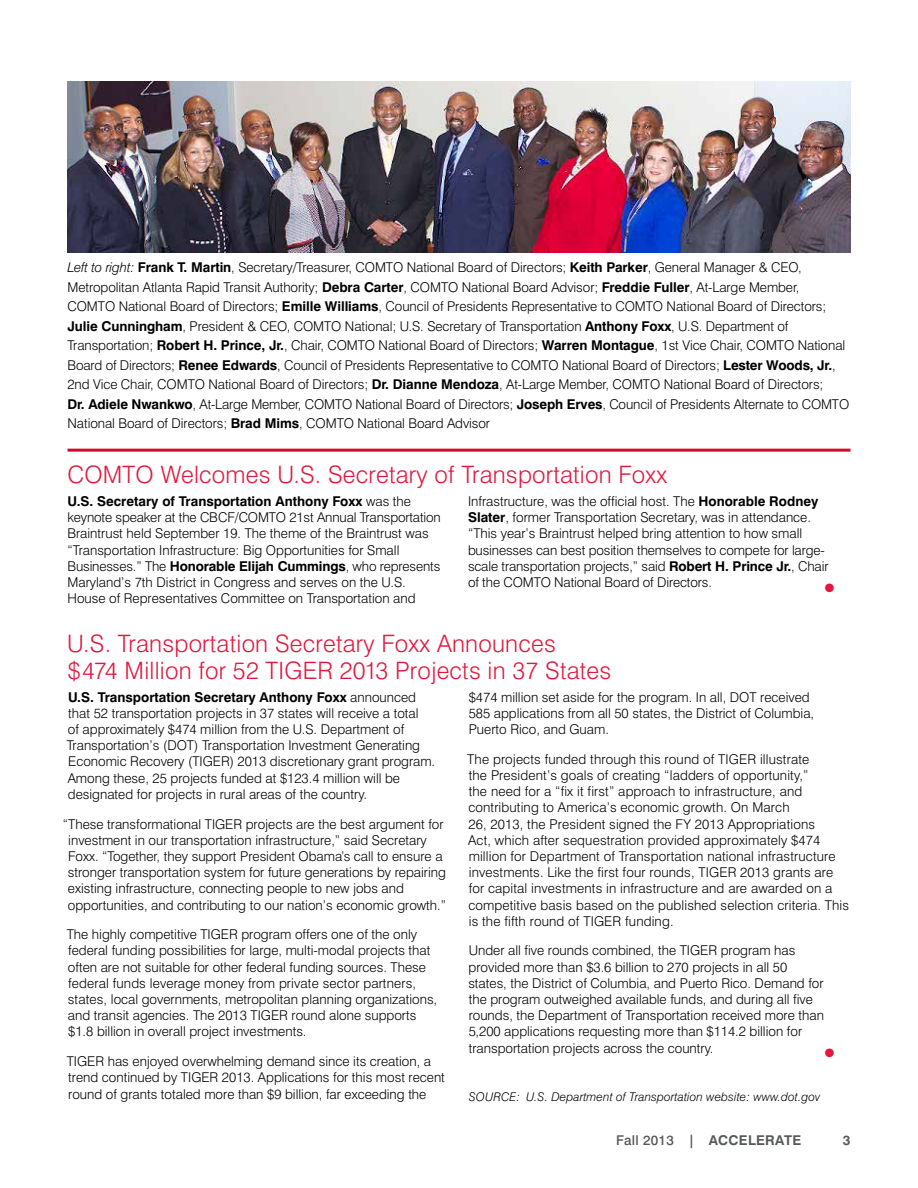
<style>
.page{position:relative;width:918px;height:1188px;background:#fff}
.page>*{position:absolute;margin:0;border:0;box-sizing:border-box;transform-origin:0 0}
.t1{font:300 24px/27px "Swiss 721 BT";letter-spacing:.01em;color:#e3173e}
.t2{font:300 13.5px/16.2px "Swiss 721 BT";color:#000}
.t3{font:700 13.5px "Swiss 721 BT";letter-spacing:.02em;color:#58595b}
.t4{font:italic 300 12px "Swiss 721 BT";letter-spacing:.01em;color:#000}
.t5{font:12px "Zapf Dingbats";color:#e3173e}
.s1{font-style:italic}
.s2{font-weight:700}
.s3{font-weight:500}
</style>
<div class="page">
<img style="left:68px;top:81px;width:782px;height:171px">
<hr style="left:68px;top:449px;width:782px;height:3px;background:#d00a2c">
<p class="t2" style="left:67px;top:258px;width:783px;line-height:19.5px"><span class="s1">Left to right:</span> <span class="s2">Frank T. Martin</span>, Secretary/Treasurer, COMTO National Board of Directors; <span class="s2">Keith Parker</span>, General Manager &amp; CEO, Metropolitan Atlanta Rapid Transit Authority; <span class="s2">Debra Carter</span>, COMTO National Board Advisor; <span class="s2">Freddie Fuller</span>, At-Large Member, COMTO National Board of Directors; <span class="s2">Emille Williams</span>, Council of Presidents Representative to COMTO National Board of Directors; <span class="s2">Julie Cunningham</span>, President &amp; CEO, COMTO National; U.S. Secretary of Transportation <span class="s2">Anthony Foxx</span>, U.S. Department of Transportation; <span class="s2">Robert H. Prince, Jr.</span>, Chair, COMTO National Board of Directors; <span class="s2">Warren Montague</span>, 1st Vice Chair, COMTO National Board of Directors; <span class="s2">Renee Edwards</span>, Council of Presidents Representative to COMTO National Board of Directors; <span class="s2">Lester Woods, Jr.</span>, 2nd Vice Chair, COMTO National Board of Directors; <span class="s2">Dr. Dianne Mendoza</span>, At-Large Member, COMTO National Board of Directors;<br><span class="s2">Dr. Adiele Nwankwo</span>, At-Large Member, COMTO National Board of Directors; <span class="s2">Joseph Erves</span>, Council of Presidents Alternate to COMTO National Board of Directors; <span class="s2">Brad Mims</span>, COMTO National Board Advisor</p>
<h1 class="t1" style="left:68px;top:461px;width:601px">COMTO Welcomes U.S. Secretary of Transportation Foxx</h1>
<p class="t2" style="left:68px;top:493px;width:375px"><span class="s2">U.S. Secretary of Transportation Anthony Foxx</span> was the keynote speaker at the CBCF/COMTO 21st Annual Transportation Braintrust held September 19. The theme of the Braintrust was “Transportation Infrastructure: Big Opportunities for Small Businesses.” The <span class="s2">Honorable Elijah Cummings</span>, who represents Maryland’s 7th District in Congress and serves on the U.S.<br>House of Representatives Committee on Transportation and</p>
<p class="t2" style="left:468px;top:493px;width:362px">Infrastructure, was the official host. The <span class="s2">Honorable Rodney Slater</span>, former Transportation Secretary, was in attendance. “This year’s Braintrust helped bring attention to how small businesses can best position themselves to compete for large&shy;scale transportation projects,” said <span class="s2">Robert H. Prince Jr.</span>, Chair of the COMTO National Board of Directors.</p>
<p class="t5" style="left:825px;top:582px;width:11px">●</p>
<h1 class="t1" style="left:67px;top:629px;width:546px">U.S. Transportation Secretary Foxx Announces $474 Million for 52 TIGER 2013 Projects in 37 States</h1>
<p class="t2" style="left:67px;top:689px;width:370px"><span class="s2">U.S. Transportation Secretary Anthony Foxx</span> announced that 52 transportation projects in 37 states will receive a total<br>of approximately $474 million from the U.S. Department of Transportation’s (DOT) Transportation Investment Generating Economic Recovery (TIGER) 2013 discretionary grant program.<br>Among these, 25 projects funded at $123.4 million will be designated for projects in rural areas of the country.</p>
<p class="t2" style="left:68px;top:816px;width:380px;text-indent:-5px">“These transformational TIGER projects are the best argument for investment in our transportation infrastructure,” said Secretary Foxx. “Together, they support President Obama’s call to ensure a stronger transportation system for future generations by repairing existing infrastructure, connecting people to new jobs and opportunities, and contributing to our nation’s economic growth.”</p>
<p class="t2" style="left:67px;top:926px;width:372px">The highly competitive TIGER program offers one of the only federal funding possibilities for large, multi-modal projects that often are not suitable for other federal funding sources. These federal funds leverage money from private sector partners, states, local governments, metropolitan planning organizations, and transit agencies. The 2013 TIGER round alone supports $1.8 billion in overall project investments.</p>
<p class="t2" style="left:67px;top:1053px;width:380px">TIGER has enjoyed overwhelming demand since its creation, a trend continued by TIGER 2013. Applications for this most recent round of grants totaled more than $9 billion, far exceeding the</p>
<p class="t2" style="left:469px;top:689px;width:347px">$474 million set aside for the program. In all, DOT received<br>585 applications from all 50 states, the District of Columbia,<br>Puerto Rico, and Guam.</p>
<p class="t2" style="left:467px;top:751px;width:383px">The projects funded through this round of TIGER illustrate<br>the President’s goals of creating “ladders of opportunity,”<br>the need for a “fix it first” approach to infrastructure, and contributing to America’s economic growth. On March<br>26, 2013, the President signed the FY 2013 Appropriations<br>Act, which after sequestration provided approximately $474 million for Department of Transportation national infrastructure investments. Like the first four rounds, TIGER 2013 grants are for capital investments in infrastructure and are awarded on a competitive basis based on the published selection criteria. This is the fifth round of TIGER funding.</p>
<p class="t2" style="left:468px;top:942px;width:357px">Under all five rounds combined, the TIGER program has provided more than $3.6 billion to 270 projects in all 50 states, the District of Columbia, and Puerto Rico. Demand for the program outweighed available funds, and during all five rounds, the Department of Transportation received more than 5,200 applications requesting more than $114.2 billion for transportation projects across the country.</p>
<p class="t4" style="left:469px;top:1089px;width:353px">SOURCE: U.S. Department of Transportation website: www.dot.gov</p>
<p class="t5" style="left:825px;top:1047px;width:11px">●</p>
<p class="t3" style="left:616px;top:1132px;width:187px"><span class="s3">Fall 2013</span> | ACCELERATE</p>
<p class="t3" style="left:843px;top:1132px;width:9px">3</p>
</div>
